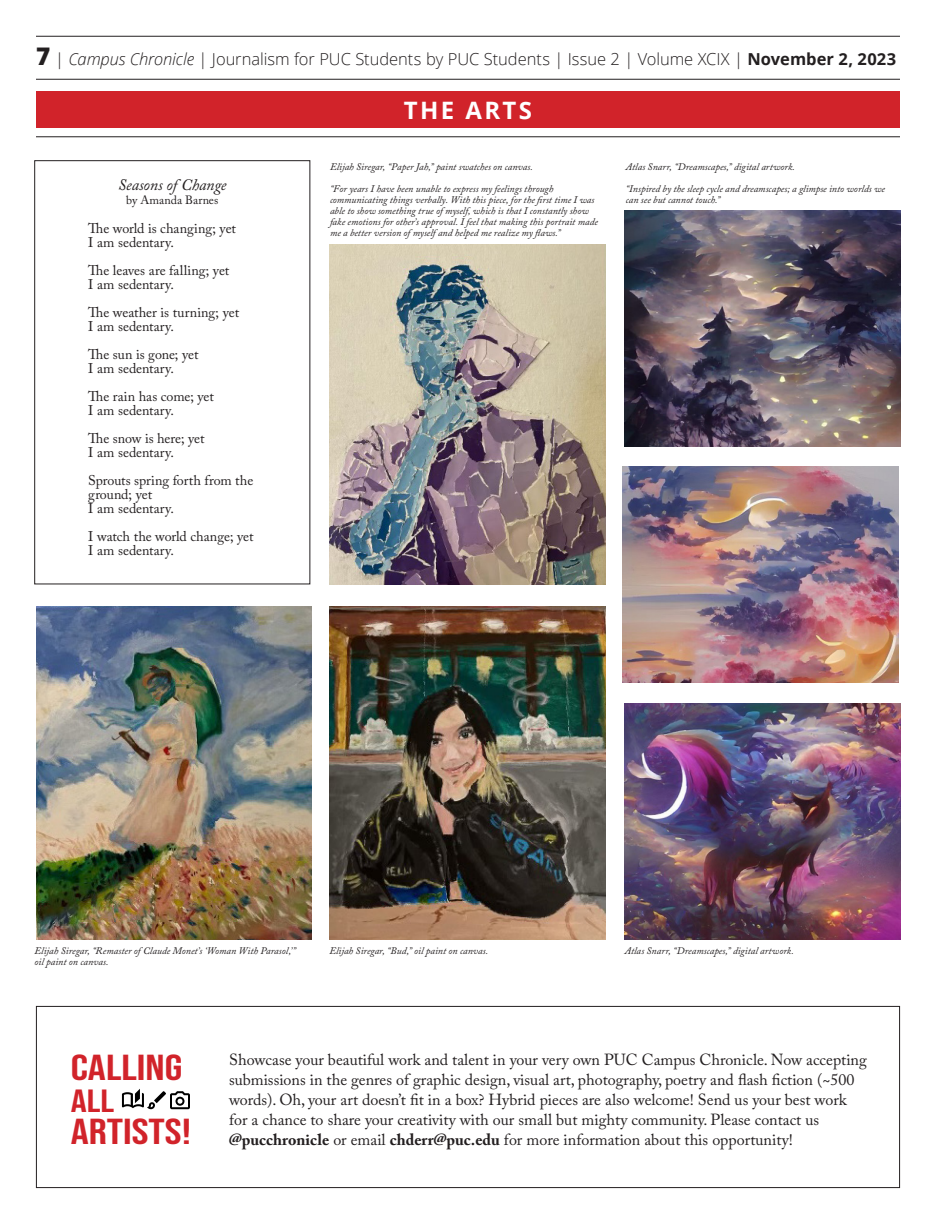
<style>
.page{position:relative;width:936px;height:1224px;background:#fff}
.page>*{position:absolute;margin:0;border:0;box-sizing:border-box;transform-origin:0 0}
.By_Line{font:36px "Bebas Neue";color:#d1232a;scale:1.25 1}
.By_Line-2{font:32px "Bebas Neue";color:#d1232a;scale:1.25 1}
.t1{font:700 24px "Open Sans";letter-spacing:.1em;color:#fff}
.t2{font:300 16.5px "Open Sans";color:#231f20}
.By_Line-3{font:16px/20px "Adobe Caslon Pro";color:#231f20}
.Photo_Credit{font:italic 16px "Adobe Caslon Pro";letter-spacing:-.005em;color:#231f20}
.Photo_Credit-2{font:14px/14px "Adobe Caslon Pro";color:#231f20}
.Photo_Credit-3{font:12px "Adobe Caslon Pro";letter-spacing:.005em;color:#231f20}
.Photo_Credit-4{font:italic 10px/11px "Adobe Caslon Pro";letter-spacing:.005em;color:#231f20}
.s1{font-weight:800;font-size:24.3px}
.s2{font-style:italic}
.s3{font-weight:700}
</style>
<div class="page">
<hr style="left:36px;top:79px;width:864px;height:1px;background:#231f20">
<hr style="left:36px;top:36px;width:864px;height:1px;background:#231f20">
<div style="left:36px;top:92px;width:864px;height:36px;background:#d1232a"></div>
<hr style="left:36px;top:137px;width:864px;height:1px;background:#231f20">
<img style="left:36px;top:606px;width:276px;height:334px">
<img style="left:329px;top:606px;width:276px;height:334px">
<img style="left:329px;top:245px;width:276px;height:339px">
<img style="left:623px;top:467px;width:276px;height:216px">
<img style="left:625px;top:703px;width:276px;height:237px">
<img style="left:625px;top:210px;width:276px;height:237px">
<div style="left:36px;top:1006px;width:864px;height:182px;border:1px solid #231f20"></div>
<div style="left:34px;top:160px;width:276px;height:424px;border:1px solid #231f20"></div>
<svg style="left:122px;top:1089px;width:68px;height:20px"></svg>
<h3 class="t2" style="left:36px;top:47px;width:862px"><span class="s1">7</span> | <span class="s2">Campus Chronicle</span> | Journalism for PUC Students by PUC Students | Issue 2 | Volume XCIX | <span class="s3">November 2, 2023</span></h3>
<p class="t1" style="left:404px;top:93px;width:130px">THE ARTS</p>
<p class="Photo_Credit" style="left:118px;top:175px;width:110px">Seasons of Change</p>
<p class="Photo_Credit-3" style="left:126px;top:193px;width:94px">by Amanda Barnes</p>
<p class="Photo_Credit-2" style="left:88px;top:222px;width:149px">The world is changing; yet</p>
<p class="Photo_Credit-2" style="left:88px;top:236px;width:87px">I am sedentary.</p>
<p class="Photo_Credit-2" style="left:88px;top:264px;width:143px">The leaves are falling; yet</p>
<p class="Photo_Credit-2" style="left:88px;top:278px;width:87px">I am sedentary.</p>
<p class="Photo_Credit-2" style="left:88px;top:306px;width:152px">The weather is turning; yet</p>
<p class="Photo_Credit-2" style="left:88px;top:320px;width:87px">I am sedentary.</p>
<p class="Photo_Credit-2" style="left:88px;top:348px;width:112px">The sun is gone; yet</p>
<p class="Photo_Credit-2" style="left:88px;top:362px;width:87px">I am sedentary.</p>
<p class="Photo_Credit-2" style="left:88px;top:390px;width:127px">The rain has come; yet</p>
<p class="Photo_Credit-2" style="left:88px;top:404px;width:87px">I am sedentary.</p>
<p class="Photo_Credit-2" style="left:88px;top:432px;width:118px">The snow is here; yet</p>
<p class="Photo_Credit-2" style="left:88px;top:446px;width:87px">I am sedentary.</p>
<p class="Photo_Credit-2" style="left:88px;top:474px;width:167px">Sprouts spring forth from the ground; yet</p>
<p class="Photo_Credit-2" style="left:88px;top:502px;width:87px">I am sedentary.</p>
<p class="Photo_Credit-2" style="left:88px;top:530px;width:167px">I watch the world change; yet</p>
<p class="Photo_Credit-2" style="left:88px;top:544px;width:87px">I am sedentary.</p>
<p class="Photo_Credit-4" style="left:330px;top:161px;width:205px">Elijah Siregar, “Paper Jah,” paint swatches on canvas.</p>
<p class="Photo_Credit-4" style="left:330px;top:183px;width:270px">“For years I have been unable to express my feelings through communicating things verbally. With this piece, for the first time I was able to show something true of myself, which is that I constantly show fake emotions for other’s approval. I feel that making this portrait made me a better version of myself and helped me realize my flaws.”</p>
<p class="Photo_Credit-4" style="left:626px;top:161px;width:171px">Atlas Snarr, “Dreamscapes,” digital artwork.</p>
<p class="Photo_Credit-4" style="left:626px;top:183px;width:261px">“Inspired by the sleep cycle and dreamscapes; a glimpse into worlds we can see but cannot touch.”</p>
<p class="Photo_Credit-4" style="left:35px;top:945px;width:263px">Elijah Siregar, “Remaster of Claude Monet’s ‘Woman With Parasol,’” oil paint on canvas.</p>
<p class="Photo_Credit-4" style="left:329px;top:945px;width:161px">Elijah Siregar, “Bud,” oil paint on canvas.</p>
<p class="Photo_Credit-4" style="left:625px;top:945px;width:171px">Atlas Snarr, “Dreamscapes,” digital artwork.</p>
<p class="By_Line" style="left:71px;top:1048px;width:91px">CALLING</p>
<p class="By_Line-2" style="left:71px;top:1083px;width:36px">ALL</p>
<p class="By_Line" style="left:71px;top:1112px;width:98px">ARTISTS!</p>
<p class="By_Line-3" style="left:229px;top:1049px;width:639px">Showcase your beautiful work and talent in your very own PUC Campus Chronicle. Now accepting submissions in the genres of graphic design, visual art, photography, poetry and flash fiction (~500 words). Oh, your art doesn’t fit in a box? Hybrid pieces are also welcome! Send us your best work for a chance to share your creativity with our small but mighty community. Please contact us</p>
<p class="By_Line-3" style="left:229px;top:1129px;width:565px"><span class="s3">@pucchronicle</span> or email <span class="s3">chderr@puc.edu</span> for more information about this opportunity!</p>
</div>
